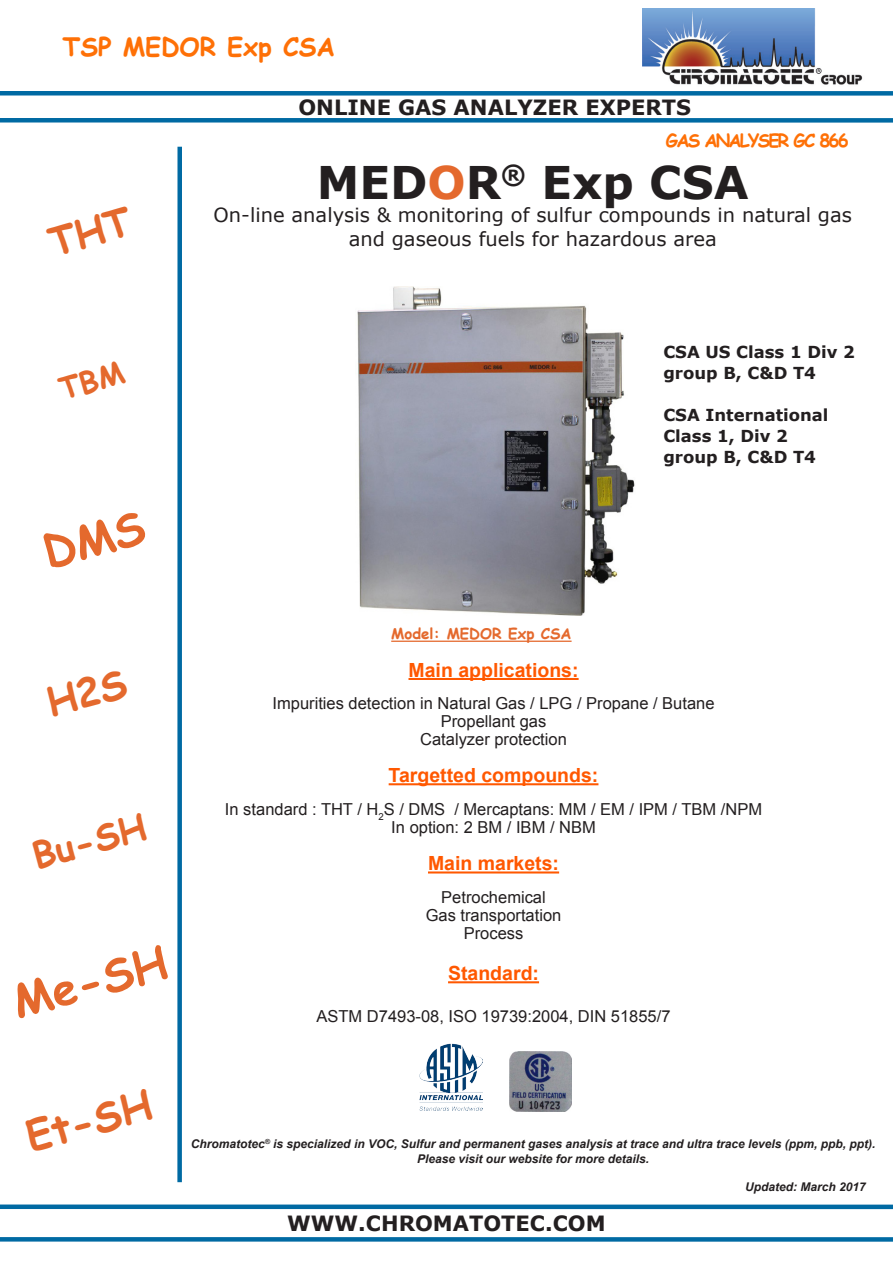
<style>
.page{position:relative;width:893px;height:1263px;background:#fff}
.page>*{position:absolute;margin:0;border:0;box-sizing:border-box;transform-origin:0 0}
.t1{font:700 45px "Verdana";color:#231f20}
.t2{font:700 45px "Comic Sans MS";color:#e4692d}
.t3{font:700 40.5px "Comic Sans MS";color:#e4692d}
.t4{font:700 36px "Comic Sans MS";color:#e4692d}
.t5{font:700 25.5px "Comic Sans MS";color:#fe7006}
.t6{font:700 21px "Verdana";color:#231f20}
.t7{font:19.5px/23.4px "Verdana";color:#231f20;text-align:center}
.t8{font:700 19.5px "Arial";color:#ff5800}
.t9{font:700 18px "Comic Sans MS";letter-spacing:-.1em;color:#fe7006}
.t10{font:16.5px "Arial";color:#231f20}
.t11{font:700 16.5px/21px "Verdana";color:#231f20}
.t12{font:700 15px "Comic Sans MS";color:#e4692d}
.t13{font:italic 700 12px "Arial";color:#231f20}
.s1{color:#e4692d}
</style>
<div class="page">
<img style="left:643px;top:9px;width:220px;height:76px">
<div style="left:0;top:91px;width:893px;height:5px;background:#006aa3"></div>
<div style="left:0;top:118px;width:893px;height:5px;background:#006aa3"></div>
<div style="left:0;top:1204px;width:893px;height:5px;background:#006aa3"></div>
<div style="left:0;top:1237px;width:893px;height:5px;background:#006aa3"></div>
<div style="left:177px;top:147px;width:5px;height:1035px;background:#006aa3"></div>
<img style="left:419px;top:1044px;width:63px;height:66px">
<img style="left:510px;top:1051px;width:61px;height:61px">
<img style="left:357px;top:287px;width:278px;height:328px">
<hr style="left:391px;top:641px;width:181px;height:1px;background:#e4692d">
<hr style="left:408px;top:678px;width:171px;height:2px;background:#ff5800">
<hr style="left:389px;top:783px;width:209px;height:2px;background:#ff5800">
<hr style="left:428px;top:871px;width:131px;height:2px;background:#ff5800">
<hr style="left:448px;top:981px;width:91px;height:2px;background:#ff5800">
<p class="t5" style="left:63px;top:28px;width:274px">TSP MEDOR Exp CSA</p>
<p class="t6" style="left:298px;top:92px;width:394px">ONLINE GAS ANALYZER EXPERTS</p>
<p class="t9" style="left:666px;top:127px;width:184px">GAS ANALYSER GC 866</p>
<p class="t1" style="left:317px;top:151px;width:434px">MED<span class="s1">O</span>R<sup>®</sup> Exp CSA</p>
<p class="t7" style="left:213px;top:203px;width:640px">On-line analysis &amp; monitoring of sulfur compounds in natural gas and gaseous fuels for hazardous area</p>
<p class="t11" style="left:663px;top:341px;width:193px">CSA US Class 1 Div 2 group B, C&amp;D T4</p>
<p class="t11" style="left:663px;top:404px;width:167px">CSA International</p>
<p class="t11" style="left:663px;top:425px;width:126px">Class 1, Div 2</p>
<p class="t11" style="left:663px;top:446px;width:154px">group B, C&amp;D T4</p>
<p class="t4" style="left:27px;top:830px;width:117px;rotate:-15deg">Bu-SH</p>
<p class="t2" style="left:5px;top:970px;width:160px;rotate:-15deg">Me-SH</p>
<p class="t12" style="left:391px;top:623px;width:182px">Model: MEDOR Exp CSA</p>
<p class="t8" style="left:408px;top:657px;width:172px">Main applications:</p>
<p class="t10" style="left:272px;top:693px;width:444px">Impurities detection in Natural Gas / LPG / Propane / Butane</p>
<p class="t10" style="left:441px;top:711px;width:107px">Propellant gas</p>
<p class="t10" style="left:420px;top:729px;width:148px">Catalyzer protection</p>
<p class="t8" style="left:389px;top:762px;width:211px">Targetted compounds:</p>
<p class="t10" style="left:225px;top:798px;width:539px">In standard : THT / H<sub>2</sub>S / DMS / Mercaptans: MM / EM / IPM / TBM /NPM</p>
<p class="t10" style="left:391px;top:816px;width:206px">In option: 2 BM / IBM / NBM</p>
<p class="t8" style="left:428px;top:850px;width:133px">Main markets:</p>
<p class="t10" style="left:441px;top:886px;width:106px">Petrochemical</p>
<p class="t10" style="left:426px;top:904px;width:137px">Gas transportation</p>
<p class="t10" style="left:464px;top:922px;width:61px">Process</p>
<p class="t8" style="left:448px;top:960px;width:93px">Standard:</p>
<p class="t10" style="left:317px;top:1005px;width:356px">ASTM D7493-08, ISO 19739:2004, DIN 51855/7</p>
<p class="t3" style="left:19px;top:1108px;width:130px;rotate:-15deg">Et-SH</p>
<p class="t13" style="left:191px;top:1136px;width:686px">Chromatotec<sup>®</sup> is specialized in VOC, Sulfur and permanent gases analysis at trace and ultra trace levels (ppm, ppb, ppt).</p>
<p class="t13" style="left:417px;top:1150px;width:234px">Please visit our website for more details.</p>
<p class="t13" style="left:745px;top:1179px;width:122px">Updated: March 2017</p>
<p class="t6" style="left:287px;top:1208px;width:320px">WWW.CHROMATOTEC.COM</p>
</div>
